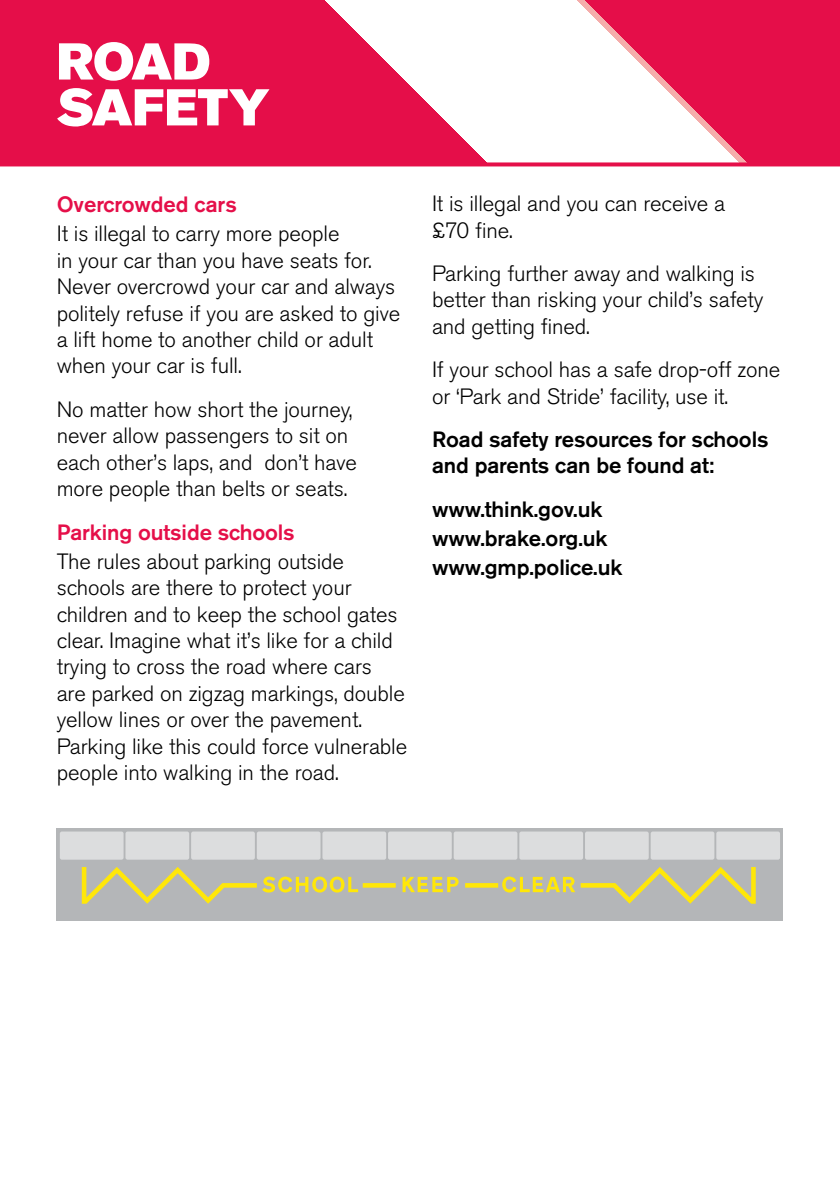
<style>
.page{position:relative;width:840px;height:1191px;background:#fff}
.page>*{position:absolute;margin:0;border:0;box-sizing:border-box;transform-origin:0 0}
.t1{font:51.2px/45.8px "Akzidenz Grotesk BE Super";color:#fff}
.t2{font:300 22px/26.4px "Akzidenz Grotesk BE";letter-spacing:-.005em;color:#000}
.t3{font:500 22px/29.2px "Akzidenz Grotesk BE";letter-spacing:-.005em;color:#000}
.t4{font:500 22px "Akzidenz Grotesk BE";letter-spacing:-.005em;color:#e50f49}
</style>
<div class="page">
<svg style="left:0;top:0;width:839px;height:166px"></svg>
<div style="left:57px;top:828px;width:725px;height:92px;background:#b4b6b8"></div>
<div style="left:125px;top:831px;width:64px;height:28px;background:#dcddde;border-radius:2px"></div>
<div style="left:60px;top:831px;width:63px;height:28px;background:#dcddde;border-radius:2px"></div>
<div style="left:191px;top:831px;width:64px;height:28px;background:#dcddde;border-radius:2px"></div>
<div style="left:257px;top:831px;width:63px;height:28px;background:#dcddde;border-radius:2px"></div>
<div style="left:322px;top:831px;width:64px;height:28px;background:#dcddde;border-radius:2px"></div>
<div style="left:388px;top:831px;width:63px;height:28px;background:#dcddde;border-radius:2px"></div>
<div style="left:453px;top:831px;width:64px;height:28px;background:#dcddde;border-radius:2px"></div>
<div style="left:519px;top:831px;width:63px;height:28px;background:#dcddde;border-radius:2px"></div>
<div style="left:584px;top:831px;width:64px;height:28px;background:#dcddde;border-radius:2px"></div>
<div style="left:650px;top:831px;width:64px;height:28px;background:#dcddde;border-radius:2px"></div>
<div style="left:716px;top:831px;width:63px;height:28px;background:#dcddde;border-radius:2px"></div>
<svg style="left:402px;top:877px;width:56px;height:15px"></svg>
<svg style="left:465px;top:867px;width:290px;height:36px"></svg>
<svg style="left:82px;top:867px;width:313px;height:36px"></svg>
<h1 class="t1" style="left:57px;top:39px;width:214px">ROAD<br>SAFETY</h1>
<p class="t4" style="left:57px;top:191px;width:181px">Overcrowded cars</p>
<p class="t2" style="left:57px;top:221px;width:345px">It is illegal to carry more people<br>in your car than you have seats for.<br>Never overcrowd your car and always politely refuse if you are asked to give a lift home to another child or adult when your car is full.</p>
<p class="t2" style="left:57px;top:396px;width:301px">No matter how short the journey, never allow passengers to sit on each other’s laps, and don’t have more people than belts or seats.</p>
<p class="t4" style="left:57px;top:518px;width:239px">Parking outside schools</p>
<p class="t2" style="left:57px;top:548px;width:352px">The rules about parking outside schools are there to protect your children and to keep the school gates clear. Imagine what it’s like for a child trying to cross the road where cars<br>are parked on zigzag markings, double yellow lines or over the pavement.<br>Parking like this could force vulnerable people into walking in the road.</p>
<p class="t2" style="left:432px;top:191px;width:294px">It is illegal and you can receive a £70 fine.</p>
<p class="t2" style="left:432px;top:260px;width:332px">Parking further away and walking is better than risking your child’s safety and getting fined.</p>
<p class="t2" style="left:432px;top:357px;width:349px">If your school has a safe drop-off zone or ‘Park and Stride’ facility, use it.</p>
<p class="t3" style="left:432px;top:426px;width:338px;line-height:26.4px">Road safety resources for schools and parents can be found at:</p>
<p class="t3" style="left:432px;top:494px;width:192px">www.think.gov.uk www.brake.org.uk www.gmp.police.uk</p>
</div>
